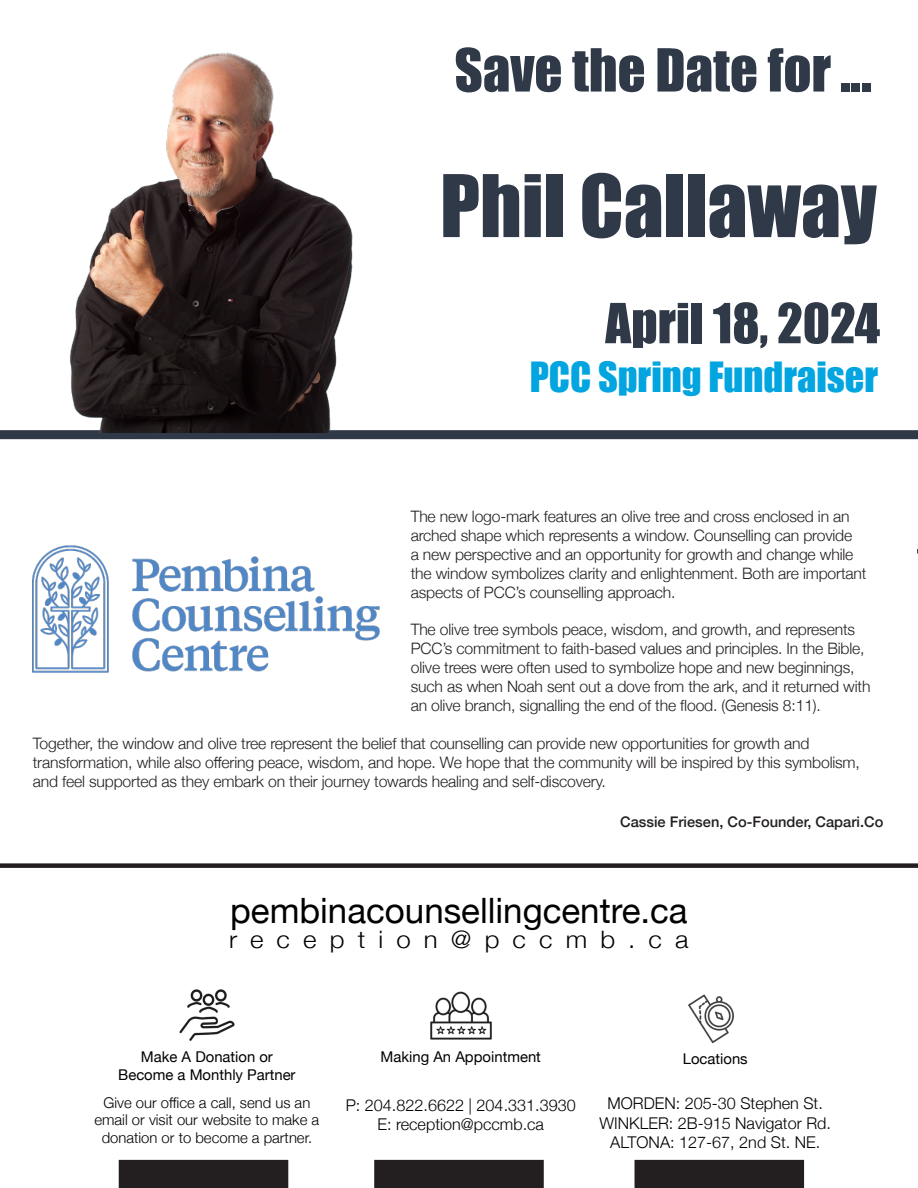
<style>
.page{position:relative;width:918px;height:1188px;background:#fff}
.page>*{position:absolute;margin:0;border:0;box-sizing:border-box;transform-origin:0 0}
.t1{font:79.65px "Impact";color:#303948}
.t2{font:54.9px "Impact";color:#303948}
.t3{font:51px "Impact";color:#303948}
.t4{font:38.25px "Impact";color:#03a5e0}
.t5{font:34.95px "Helvetica Neue";color:#000}
.t6{font:300 24px "Helvetica Neue";letter-spacing:.51em;color:#000;scale:1.08 1}
.t7{font:300 16.2px/19.5px "Helvetica Neue";color:#000;text-align:center}
.t8{font:300 15.75px/18.9px "Helvetica Neue";letter-spacing:-.01em;color:#231f20}
.t9{font:300 14.85px/17.9px "Helvetica Neue";color:#000;text-align:center}
.t10{font:14.85px/17.9px "Helvetica Neue";color:#000;text-align:center}
.t11{font:500 14.7px "Helvetica Neue";color:#231f20}
</style>
<div class="page">
<img style="left:179px;top:989px;width:56px;height:52px">
<img style="left:430px;top:991px;width:62px;height:49px">
<img style="left:688px;top:994px;width:46px;height:50px">
<div style="left:119px;top:1160px;width:169px;height:28px;background:#231f20"></div>
<div style="left:374px;top:1160px;width:170px;height:28px;background:#231f20"></div>
<div style="left:635px;top:1160px;width:169px;height:28px;background:#231f20"></div>
<div style="left:0;top:863px;width:918px;height:5px;background:#231f20"></div>
<div style="left:0;top:430px;width:918px;height:9px;background:#303948"></div>
<img style="left:42px;top:52px;width:334px;height:380px">
<img style="left:33px;top:545px;width:347px;height:127px">
<h2 class="t2" style="left:454px;top:36px;width:418px">Save the Date for ...</h2>
<h1 class="t1" style="left:440px;top:157px;width:438px">Phil Callaway</h1>
<h3 class="t3" style="left:605px;top:292px;width:276px">April 18, 2024</h3>
<h3 class="t4" style="left:530px;top:353px;width:350px">PCC Spring Fundraiser</h3>
<p class="t8" style="left:411px;top:507px;width:457px">The new logo-mark features an olive tree and cross enclosed in an arched shape which represents a window. Counselling can provide<br>a new perspective and an opportunity for growth and change while the window symbolizes clarity and enlightenment. Both are important aspects of PCC’s counselling approach.</p>
<p class="t8" style="left:411px;top:620px;width:461px">The olive tree symbols peace, wisdom, and growth, and represents PCC’s commitment to faith-based values and principles. In the Bible, olive trees were often used to symbolize hope and new beginnings, such as when Noah sent out a dove from the ark, and it returned with an olive branch, signalling the end of the flood. (Genesis 8:11).</p>
<p class="t8" style="left:33px;top:733px;width:829px">Together, the window and olive tree represent the belief that counselling can provide new opportunities for growth and transformation, while also offering peace, wisdom, and hope. We hope that the community will be inspired by this symbolism, and feel supported as they embark on their journey towards healing and self-discovery.</p>
<p class="t11" style="left:620px;top:813px;width:265px">Cassie Friesen, Co-Founder, Capari.Co</p>
<h3 class="t5" style="left:230px;top:890px;width:459px">pembinacounsellingcentre.ca</h3>
<h3 class="t6" style="left:229px;top:925px;width:427px">reception@pccmb.ca</h3>
<p class="t10" style="left:118px;top:1048px;width:179px">Make A Donation or<br>Become a Monthly Partner</p>
<p class="t9" style="left:95px;top:1093px;width:226px">Give our office a call, send us an email or visit our website to make a donation or to become a partner.</p>
<p class="t10" style="left:381px;top:1048px;width:162px">Making An Appointment</p>
<p class="t7" style="left:346px;top:1095px;width:231px">P: 204.822.6622 | 204.331.3930<br>E: reception@pccmb.ca</p>
<p class="t10" style="left:683px;top:1049px;width:66px">Locations</p>
<p class="t7" style="left:600px;top:1093px;width:233px">MORDEN: 205-30 Stephen St.<br>WINKLER: 2B-915 Navigator Rd.<br>ALTONA: 127-67, 2nd St. NE.</p>
</div>
